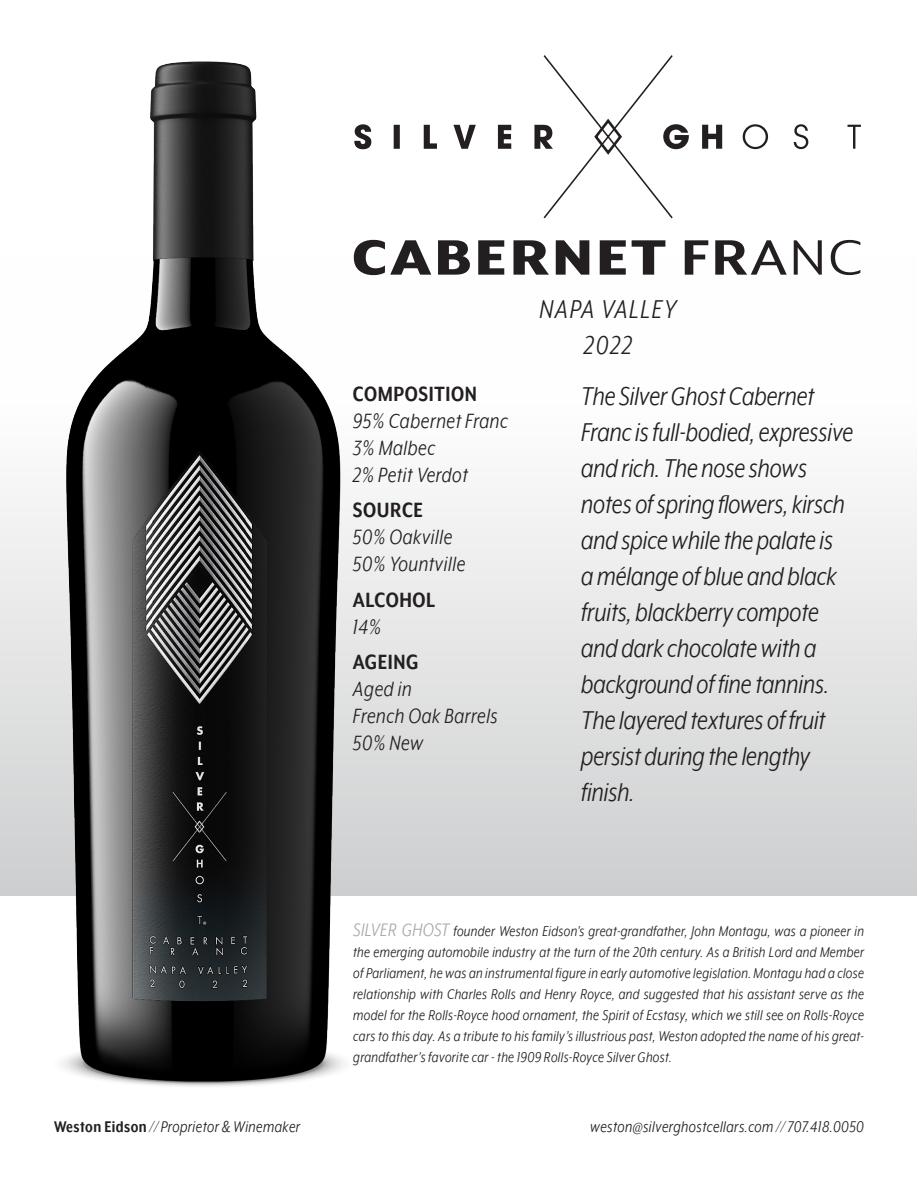
<style>
.page{position:relative;width:918px;height:1188px;background:#fff}
.page>*{position:absolute;margin:0;border:0;box-sizing:border-box;transform-origin:0 0}
.t1{font:italic 30px/36px "Mr Eaves XL Mod Nar OT";color:#231f20}
.t2{font:italic 30px "Mr Eaves XL Mod Nar OT";letter-spacing:.05em;color:#231f20}
.t3{font:italic 24px "Mr Eaves XL Mod Nar OT";letter-spacing:.025em;color:#231f20}
.t4{font:700 24px "Mr Eaves XL Mod Nar OT";letter-spacing:.025em;color:#231f20}
.t5{font:italic 18px "Mr Eaves XL Mod Nar OT";letter-spacing:.025em;color:#231f20}
.t6{font:italic 16.5px/21px "Mr Eaves XL Mod Nar OT";letter-spacing:.02em;color:#231f20;text-align:justify}
.s1{font-size:21px;color:#a8a9ad}
.s2{font-weight:700;font-style:normal}
</style>
<div class="page">
<div style="left:1px;top:254px;width:916px;height:642px;background:linear-gradient(to bottom,#fff,#cfd0d1)"></div>
<img style="left:23px;top:61px;width:330px;height:1026px">
<svg style="left:354px;top:55px;width:507px;height:164px"></svg>
<svg style="left:354px;top:240px;width:506px;height:35px"></svg>
<p class="t4" style="left:353px;top:381px;width:125px">COMPOSITION</p>
<p class="t3" style="left:353px;top:408px;width:156px">95% Cabernet Franc</p>
<p class="t3" style="left:353px;top:435px;width:84px">3% Malbec</p>
<p class="t3" style="left:353px;top:462px;width:116px">2% Petit Verdot</p>
<p class="t4" style="left:353px;top:497px;width:72px">SOURCE</p>
<p class="t3" style="left:353px;top:524px;width:101px">50% Oakville</p>
<p class="t3" style="left:353px;top:551px;width:114px">50% Yountville</p>
<p class="t4" style="left:353px;top:587px;width:84px">ALCOHOL</p>
<p class="t3" style="left:353px;top:614px;width:30px">14%</p>
<p class="t4" style="left:353px;top:649px;width:67px">AGEING</p>
<p class="t3" style="left:353px;top:676px;width:60px">Aged in</p>
<p class="t3" style="left:353px;top:703px;width:146px">French Oak Barrels</p>
<p class="t3" style="left:353px;top:730px;width:72px">50% New</p>
<p class="t2" style="left:540px;top:293px;width:138px">NAPA VALLEY</p>
<p class="t1" style="left:584px;top:327px;width:50px">2022</p>
<p class="t1" style="left:581px;top:378px;width:274px">The Silver Ghost Cabernet<br>Franc is full-bodied, expressive and rich. The nose shows notes of spring flowers, kirsch and spice while the palate is<br>a mélange of blue and black fruits, blackberry compote and dark chocolate with a background of fine tannins.<br>The layered textures of fruit persist during the lengthy finish.</p>
<p class="t6" style="left:353px;top:921px;width:512px"><span class="s1">SILVER GHOST</span> founder Weston Eidson’s great-grandfather, John Montagu, was a pioneer in the emerging automobile industry at the turn of the 20th century. As a British Lord and Member of Parliament, he was an instrumental figure in early automotive legislation. Montagu had a close relationship with Charles Rolls and Henry Royce, and suggested that his assistant serve as the model for the Rolls-Royce hood ornament, the Spirit of Ecstasy, which we still see on Rolls-Royce cars to this day. As a tribute to his family’s illustrious past, Weston adopted the name of his great&shy;grandfather’s favorite car - the 1909 Rolls-Royce Silver Ghost.</p>
<p class="t5" style="left:54px;top:1117px;width:248px"><span class="s2">Weston Eidson</span> // Proprietor &amp; Winemaker</p>
<p class="t5" style="left:590px;top:1117px;width:275px">weston@silverghostcellars.com // 707.418.0050</p>
</div>
